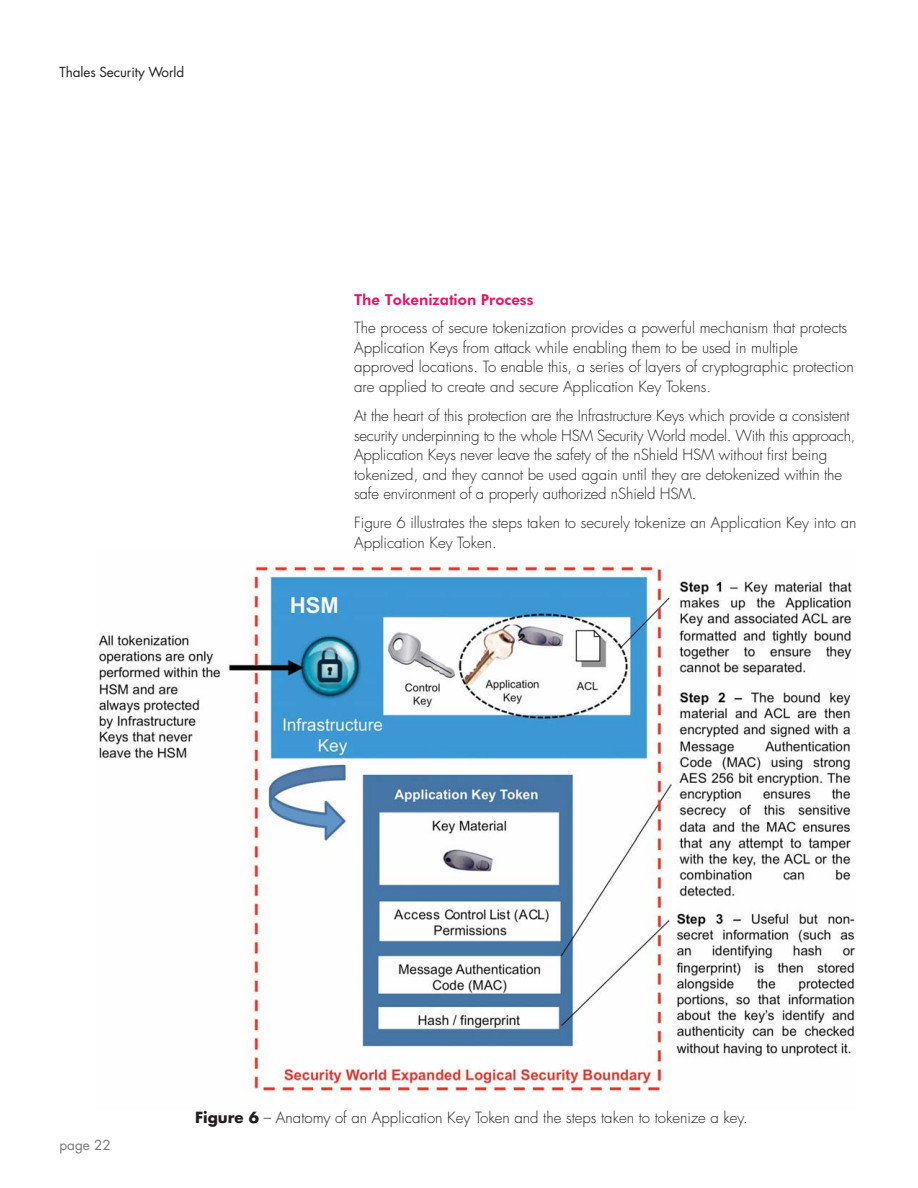
<style>
.page{position:relative;width:918px;height:1188px;background:#fff}
.page>*{position:absolute;margin:0;border:0;box-sizing:border-box;transform-origin:0 0}
.t1{font:300 15px/19.5px "Futura Std";color:#231f20}
.t2{font:800 15px "Futura BT";color:#ed1064}
.t3{font:13.5px "Futura Std";letter-spacing:-.005em;color:#231f20}
.t4{font:13.5px "Futura Std";color:#77787b}
.s1{font-weight:700}
</style>
<div class="page">
<img style="left:98px;top:562px;width:757px;height:531px">
<p class="t3" style="left:60px;top:66px;width:126px">Thales Security World</p>
<p class="t2" style="left:354px;top:291px;width:181px">The Tokenization Process</p>
<p class="t1" style="left:354px;top:319px;width:501px">The process of secure tokenization provides a powerful mechanism that protects Application Keys from attack while enabling them to be used in multiple approved locations. To enable this, a series of layers of cryptographic protection are applied to create and secure Application Key Tokens.</p>
<p class="t1" style="left:354px;top:407px;width:503px">At the heart of this protection are the Infrastructure Keys which provide a consistent security underpinning to the whole HSM Security World model. With this approach, Application Keys never leave the safety of the nShield HSM without first being tokenized, and they cannot be used again until they are detokenized within the safe environment of a properly authorized nShield HSM.</p>
<p class="t1" style="left:354px;top:514px;width:504px">Figure 6 illustrates the steps taken to securely tokenize an Application Key into an<br>Application Key Token.</p>
<p class="t4" style="left:60px;top:1139px;width:53px">page 22</p>
<p class="t1" style="left:195px;top:1109px;width:554px"><span class="s1">Figure 6</span> – Anatomy of an Application Key Token and the steps taken to tokenize a key.</p>
</div>
